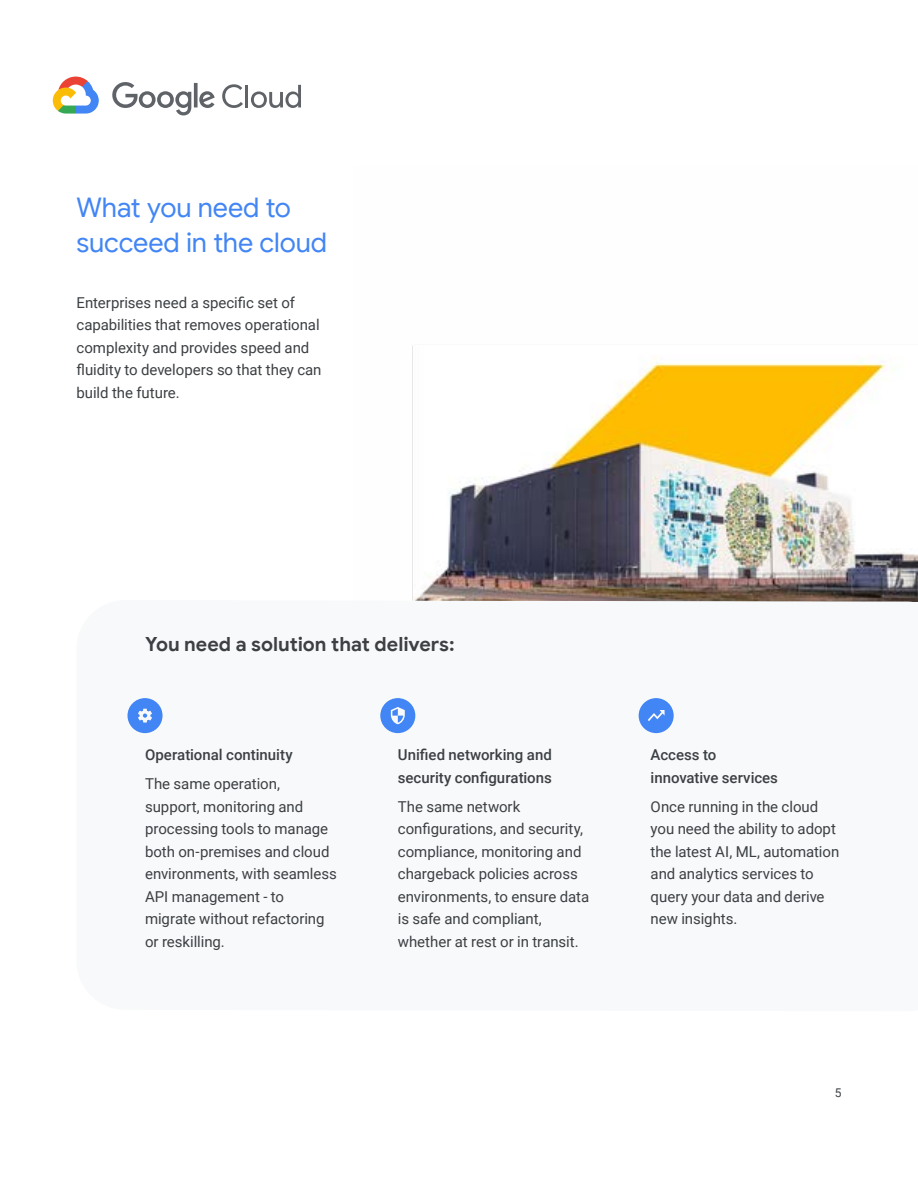
<style>
.page{position:relative;width:918px;height:1188px;background:#fff}
.page>*{position:absolute;margin:0;border:0;box-sizing:border-box;transform-origin:0 0}
.t1{font:27px/34.5px "Google Sans";letter-spacing:-.005em;color:#4285f4}
.t2{font:700 19.5px "Google Sans";color:#3c4043}
.t3{font:15px/22.5px "Roboto";letter-spacing:-.005em;color:#3c4043}
.t4{font:500 15px/22.5px "Roboto";color:#3c4043}
.t5{font:12px "Roboto";color:#3c4043}
</style>
<div class="page">
<svg style="left:53px;top:77px;width:46px;height:37px"></svg>
<svg style="left:112px;top:82px;width:103px;height:33px"></svg>
<svg style="left:222px;top:84px;width:21px;height:24px"></svg>
<hr style="left:246px;top:85px;width:2px;height:22px;background:#5f6368">
<svg style="left:251px;top:85px;width:50px;height:23px"></svg>
<img style="left:412px;top:346px;width:506px;height:254px">
<div style="left:126px;top:697px;width:38px;height:38px;background:#4285f4;border-radius:50%"></div>
<div style="left:124px;top:695px;width:42px;height:41px;border:3px solid #f8f9fa;border-radius:50%"></div>
<svg style="left:138px;top:709px;width:14px;height:14px"></svg>
<div style="left:379px;top:697px;width:38px;height:38px;background:#4285f4;border-radius:50%"></div>
<div style="left:377px;top:695px;width:41px;height:41px;border:3px solid #f8f9fa;border-radius:50%"></div>
<svg style="left:391px;top:707px;width:14px;height:17px"></svg>
<div style="left:637px;top:697px;width:38px;height:38px;background:#4285f4;border-radius:50%"></div>
<div style="left:636px;top:695px;width:41px;height:41px;border:3px solid #f8f9fa;border-radius:50%"></div>
<svg style="left:648px;top:710px;width:17px;height:11px"></svg>
<h1 class="t1" style="left:76px;top:191px;width:252px">What you need to succeed in the cloud</h1>
<p class="t3" style="left:76px;top:291px;width:247px">Enterprises need a specific set of capabilities that removes operational complexity and provides speed and fluidity to developers so that they can build the future.</p>
<h2 class="t2" style="left:145px;top:633px;width:311px">You need a solution that delivers:</h2>
<p class="t4" style="left:145px;top:743px;width:149px">Operational continuity</p>
<p class="t3" style="left:145px;top:772px;width:193px">The same operation, support, monitoring and processing tools to manage both on-premises and cloud environments, with seamless<br>API management - to migrate without refactoring or reskilling.</p>
<p class="t4" style="left:398px;top:743px;width:156px">Unified networking and security configurations</p>
<p class="t3" style="left:398px;top:795px;width:193px">The same network configurations, and security, compliance, monitoring and chargeback policies across environments, to ensure data is safe and compliant, whether at rest or in transit.</p>
<p class="t4" style="left:651px;top:743px;width:129px">Access to innovative services</p>
<p class="t3" style="left:651px;top:795px;width:190px">Once running in the cloud you need the ability to adopt the latest AI, ML, automation and analytics services to query your data and derive new insights.</p>
<p class="t5" style="left:835px;top:1084px;width:8px">5</p>
</div>
